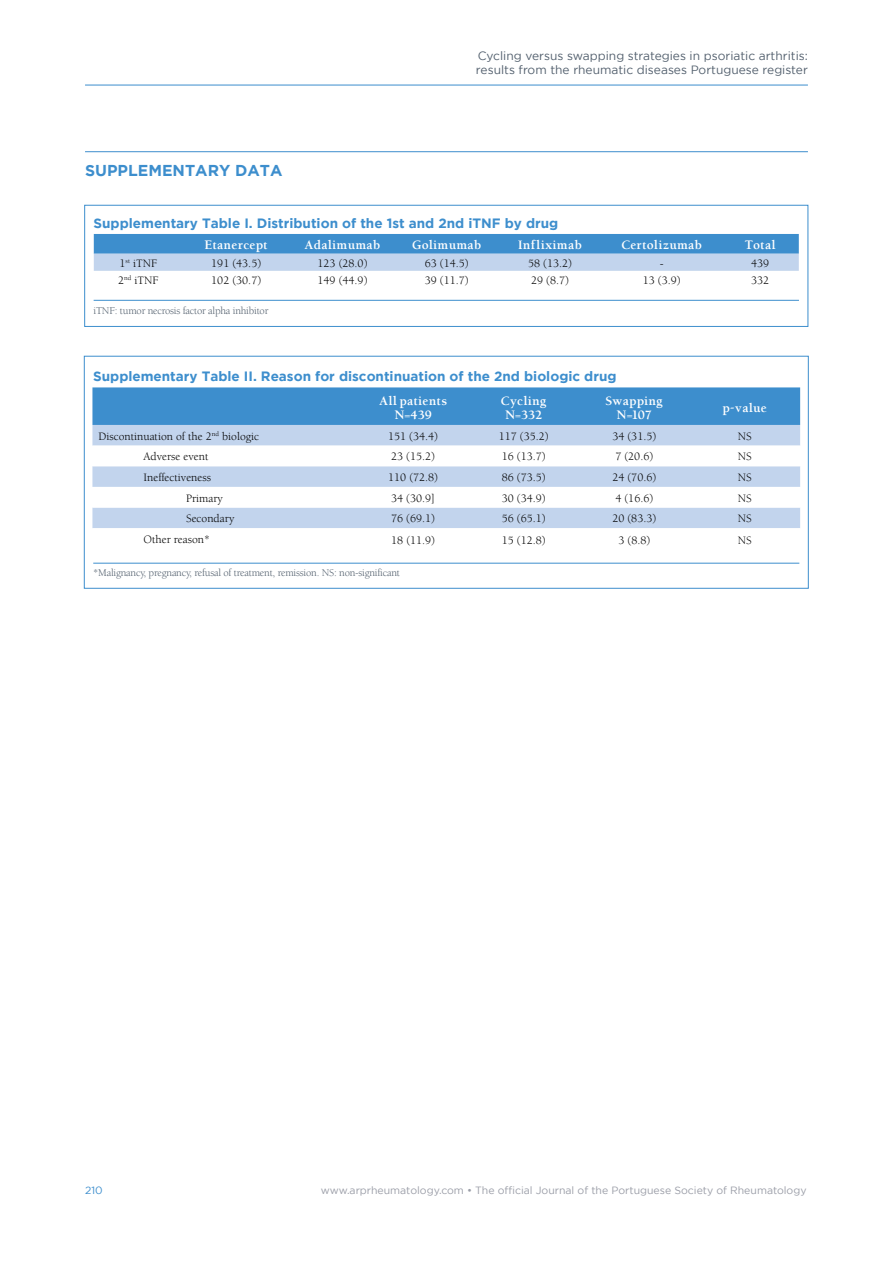
<style>
.page{position:relative;width:893px;height:1263px;background:#fff}
.page>*{position:absolute;margin:0;border:0;box-sizing:border-box;transform-origin:0 0}
.t1{font:700 15.75px "Gotham";color:#3d8ecd}
.t2{font:700 13.5px "Gotham";color:#3d8ecd}
.t3{font:12px/14.4px "Gotham";color:#53606e}
.t4{font:11.7px "Berkeley";color:#000}
.t5{font:700 11.7px "Berkeley";color:#fff}
.t6{font:700 11.7px/14.2px "Berkeley Oldstyle";color:#fff;text-align:center}
.t7{font:10.65px "Berkeley";letter-spacing:-.02em;color:#53606e}
.t8{font:10.5px "Gotham";color:#9a9da7}
.t9{font:10.5px "Gotham";color:#3d8ecd}
</style>
<div class="page">
<hr style="left:85px;top:85px;width:723px;height:1px;background:#3d8ecd">
<hr style="left:85px;top:151px;width:723px;height:1px;background:#3d8ecd">
<hr style="left:93px;top:563px;width:706px;height:1px;background:#3d8ecd">
<div style="left:92px;top:387px;width:708px;height:38px;background:#3d8ecd"></div>
<div style="left:92px;top:425px;width:708px;height:21px;background:#c2d4ed"></div>
<svg style="left:92px;top:466px;width:708px;height:62px;fill:#c2d4ed"></svg>
<div style="left:84px;top:356px;width:725px;height:233px;border:1px solid #3d8ecd"></div>
<hr style="left:94px;top:300px;width:705px;height:1px;background:#3d8ecd">
<svg style="left:94px;top:234px;width:705px;height:37px;background:#7cafdc"></svg>
<div style="left:84px;top:205px;width:724px;height:122px;border:1px solid #3d8ecd"></div>
<h1 class="t1" style="left:85px;top:161px;width:199px">SUPPLEMENTARY DATA</h1>
<p class="t3" style="left:476px;top:48px;width:333px">Cycling versus swapping strategies in psoriatic arthritis: results from the rheumatic diseases Portuguese register</p>
<p class="t2" style="left:94px;top:215px;width:466px">Supplementary Table I. Distribution of the 1st and 2nd iTNF by drug</p>
<p class="t5" style="left:204px;top:238px;width:65px">Etanercept</p>
<p class="t5" style="left:305px;top:238px;width:77px">Adalimumab</p>
<p class="t5" style="left:412px;top:238px;width:71px">Golimumab</p>
<p class="t5" style="left:518px;top:238px;width:65px">Infliximab</p>
<p class="t5" style="left:621px;top:238px;width:82px">Certolizumab</p>
<p class="t5" style="left:744px;top:238px;width:33px">Total</p>
<p class="t4" style="left:120px;top:257px;width:39px">1<sup>st</sup> iTNF</p>
<p class="t4" style="left:211px;top:257px;width:51px">191 (43.5)</p>
<p class="t4" style="left:318px;top:257px;width:51px">123 (28.0)</p>
<p class="t4" style="left:425px;top:257px;width:45px">63 (14.5)</p>
<p class="t4" style="left:528px;top:257px;width:45px">58 (13.2)</p>
<p class="t4" style="left:660px;top:257px;width:5px">-</p>
<p class="t4" style="left:751px;top:257px;width:20px">439</p>
<p class="t4" style="left:118px;top:274px;width:42px">2<sup>nd</sup> iTNF</p>
<p class="t4" style="left:211px;top:274px;width:51px">102 (30.7)</p>
<p class="t4" style="left:318px;top:274px;width:51px">149 (44.9)</p>
<p class="t4" style="left:425px;top:274px;width:45px">39 (11.7)</p>
<p class="t4" style="left:531px;top:274px;width:39px">29 (8.7)</p>
<p class="t4" style="left:643px;top:274px;width:39px">13 (3.9)</p>
<p class="t4" style="left:751px;top:274px;width:20px">332</p>
<p class="t7" style="left:94px;top:305px;width:176px">iTNF: tumor necrosis factor alpha inhibitor</p>
<p class="t2" style="left:93px;top:369px;width:525px">Supplementary Table II. Reason for discontinuation of the 2nd biologic drug</p>
<p class="t6" style="left:379px;top:394px;width:69px">All patients<br>N=439</p>
<p class="t6" style="left:501px;top:394px;width:47px">Cycling<br>N=332</p>
<p class="t6" style="left:605px;top:394px;width:59px">Swapping<br>N=107</p>
<p class="t6" style="left:723px;top:401px;width:46px">p-value</p>
<p class="t4" style="left:98px;top:430px;width:162px">Discontinuation of the 2<sup>nd</sup> biologic</p>
<p class="t4" style="left:388px;top:430px;width:51px">151 (34.4)</p>
<p class="t4" style="left:499px;top:430px;width:51px">117 (35.2)</p>
<p class="t4" style="left:612px;top:430px;width:45px">34 (31.5)</p>
<p class="t4" style="left:738px;top:430px;width:15px">NS</p>
<p class="t4" style="left:144px;top:450px;width:67px">Adverse event</p>
<p class="t4" style="left:391px;top:450px;width:45px">23 (15.2)</p>
<p class="t4" style="left:502px;top:450px;width:45px">16 (13.7)</p>
<p class="t4" style="left:615px;top:450px;width:39px">7 (20.6)</p>
<p class="t4" style="left:738px;top:450px;width:15px">NS</p>
<p class="t4" style="left:144px;top:471px;width:69px">Ineffectiveness</p>
<p class="t4" style="left:388px;top:471px;width:51px">110 (72.8)</p>
<p class="t4" style="left:502px;top:471px;width:45px">86 (73.5)</p>
<p class="t4" style="left:612px;top:471px;width:45px">24 (70.6)</p>
<p class="t4" style="left:738px;top:471px;width:15px">NS</p>
<p class="t4" style="left:186px;top:492px;width:38px">Primary</p>
<p class="t4" style="left:391px;top:492px;width:45px">34 (30.9]</p>
<p class="t4" style="left:502px;top:492px;width:45px">30 (34.9)</p>
<p class="t4" style="left:615px;top:492px;width:39px">4 (16.6)</p>
<p class="t4" style="left:738px;top:492px;width:15px">NS</p>
<p class="t4" style="left:186px;top:512px;width:50px">Secondary</p>
<p class="t4" style="left:391px;top:512px;width:45px">76 (69.1)</p>
<p class="t4" style="left:502px;top:512px;width:45px">56 (65.1)</p>
<p class="t4" style="left:612px;top:512px;width:45px">20 (83.3)</p>
<p class="t4" style="left:738px;top:512px;width:15px">NS</p>
<p class="t4" style="left:144px;top:533px;width:68px">Other reason*</p>
<p class="t4" style="left:391px;top:534px;width:45px">18 (11.9)</p>
<p class="t4" style="left:502px;top:534px;width:45px">15 (12.8)</p>
<p class="t4" style="left:618px;top:534px;width:33px">3 (8.8)</p>
<p class="t4" style="left:738px;top:534px;width:15px">NS</p>
<p class="t7" style="left:93px;top:567px;width:308px">*Malignancy, pregnancy, refusal of treatment, remission. NS: non-significant</p>
<p class="t9" style="left:85px;top:1184px;width:19px">210</p>
<p class="t8" style="left:321px;top:1184px;width:487px">www.arprheumatology.com • The official Journal of the Portuguese Society of Rheumatology</p>
</div>
